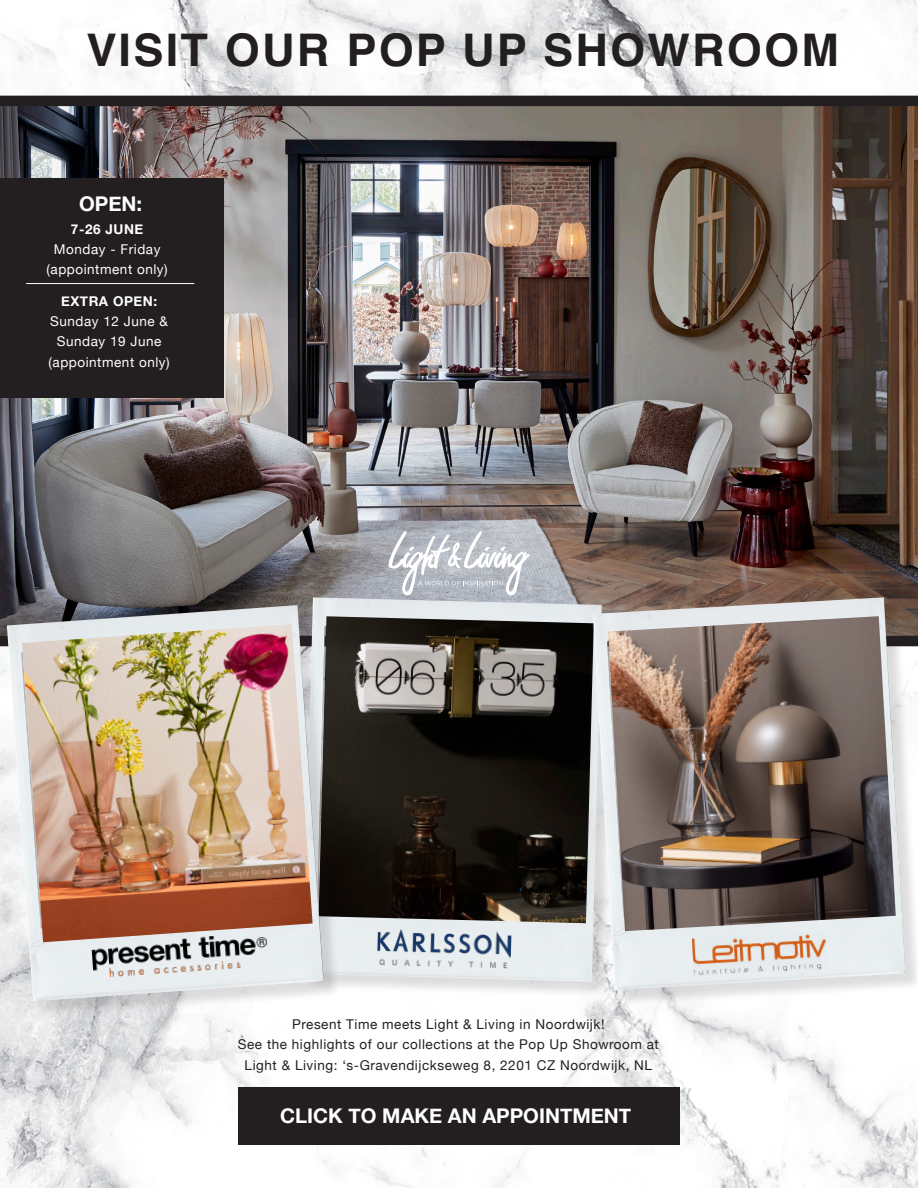
<style>
.page{position:relative;width:918px;height:1188px;background:#fff}
.page>*{position:absolute;margin:0;border:0;box-sizing:border-box;transform-origin:0 0}
.t1{font:700 45px "Helvetica";letter-spacing:.05em;color:#231f20}
.t2{font:700 20.25px "Helvetica Neue";color:#fff}
.t3{font:13.5px "Helvetica Neue";letter-spacing:.04em;color:#231f20}
.t4{font:13.5px "Helvetica Neue";letter-spacing:.04em;color:#fff}
.t5{font:700 13.5px "Helvetica Neue";letter-spacing:.04em;color:#fff}
</style>
<div class="page">
<img style="left:0;top:0;width:918px;height:1188px">
<img style="left:0;top:96px;width:918px;height:550px">
<div style="left:238px;top:1088px;width:441px;height:57px;background:#231f20"></div>
<div style="left:0;top:178px;width:223px;height:220px;background:#231f20"></div>
<hr style="left:26px;top:283px;width:168px;height:1px;background:#fff">
<svg style="left:389px;top:531px;width:140px;height:64px"></svg>
<div style="left:305px;top:600px;width:314px;height:399px;background:#231f20;opacity:.15"></div>
<img style="left:303px;top:597px;width:290px;height:385px">
<img style="left:341px;top:616px;width:252px;height:307px">
<img style="left:377px;top:929px;width:134px;height:39px">
<div style="left:10px;top:608px;width:331px;height:410px;background:#231f20;opacity:.15"></div>
<img style="left:7px;top:605px;width:317px;height:396px">
<img style="left:22px;top:624px;width:291px;height:318px">
<img style="left:91px;top:932px;width:178px;height:46px">
<div style="left:596px;top:600px;width:322px;height:407px;background:#231f20;opacity:.15"></div>
<img style="left:593px;top:597px;width:312px;height:393px">
<img style="left:608px;top:616px;width:288px;height:315px">
<img style="left:692px;top:931px;width:135px;height:46px">
<p class="t1" style="left:86px;top:13px;width:754px">VISIT OUR POP UP SHOWROOM</p>
<p class="t2" style="left:79px;top:188px;width:65px">OPEN:</p>
<p class="t5" style="left:71px;top:218px;width:74px">7-26 JUNE</p>
<p class="t4" style="left:54px;top:239px;width:108px">Monday - Friday</p>
<p class="t4" style="left:47px;top:260px;width:123px">(appointment only)</p>
<p class="t5" style="left:61px;top:291px;width:98px">EXTRA OPEN:</p>
<p class="t4" style="left:50px;top:312px;width:119px">Sunday 12 June &amp;</p>
<p class="t4" style="left:57px;top:332px;width:106px">Sunday 19 June</p>
<p class="t4" style="left:49px;top:352px;width:123px">(appointment only)</p>
<p class="t3" style="left:292px;top:1014px;width:314px">Present Time meets Light &amp; Living in Noordwijk!</p>
<p class="t3" style="left:238px;top:1035px;width:423px">See the highlights of our collections at the Pop Up Showroom at</p>
<p class="t3" style="left:245px;top:1055px;width:409px">Light &amp; Living: ‘s-Gravendijckseweg 8, 2201 CZ Noordwijk, NL</p>
<p class="t2" style="left:280px;top:1100px;width:352px">CLICK TO MAKE AN APPOINTMENT</p>
</div>
